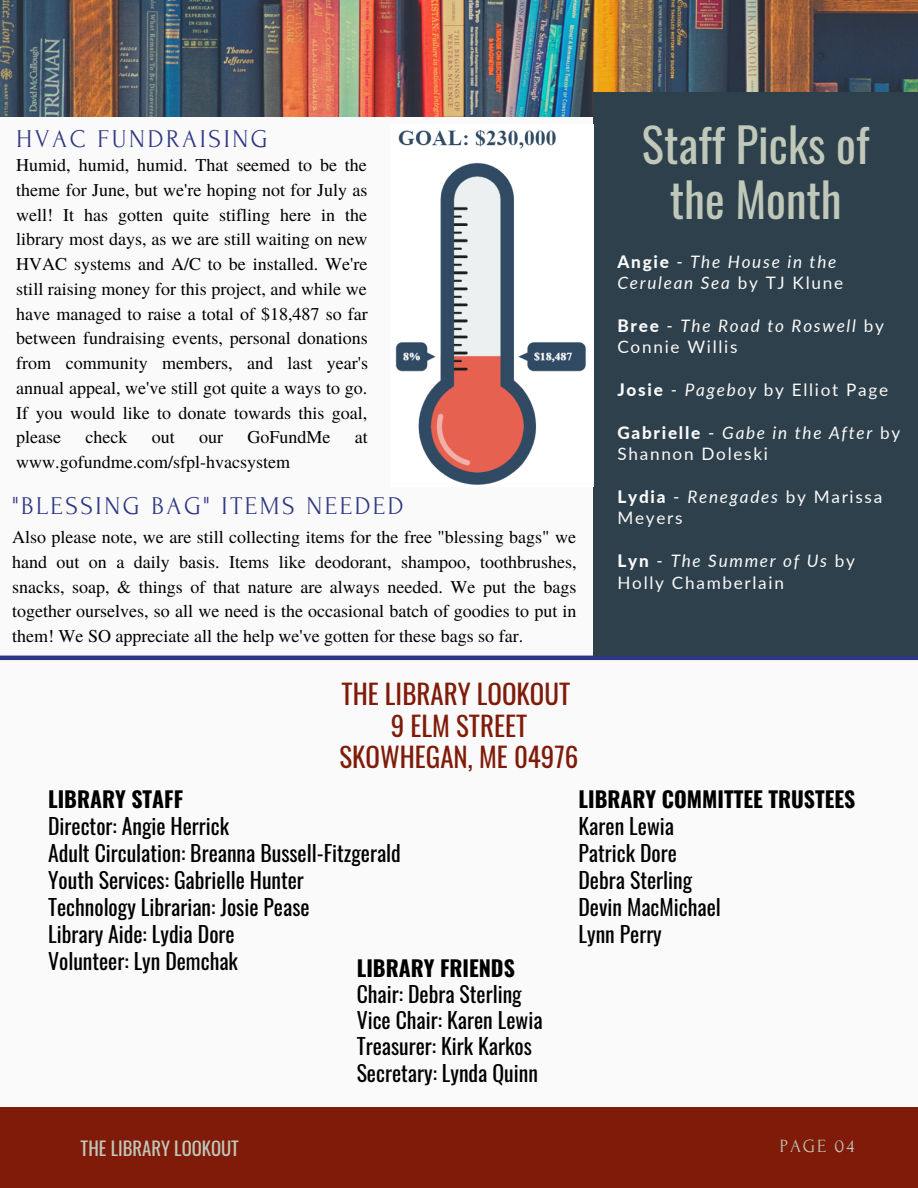
<style>
.page{position:relative;width:918px;height:1188px;background:#fafafa}
.page>*{position:absolute;margin:0;border:0;box-sizing:border-box;transform-origin:0 0}
.t1{font:46.65px "Oswald";color:#c0c8ba}
.t2{font:27px "Oswald";color:#801b09}
.t3{font:25.5px "Forum";letter-spacing:.1em;color:#2e3784}
.t4{font:21.75px "Oswald";color:#000}
.t5{font:700 21.75px "Oswald";color:#000}
.t6{font:18.75px "Oswald";color:#c0c8ba}
.t7{font:18.6px "Forum";letter-spacing:.1em;color:#c0c8ba}
.t8{font:18px/24.8px "Te X Gyre Termes";color:#000;text-align:justify}
.t9{font:17.1px/21.3px "Lato";letter-spacing:.1em;color:#fafafa}
.t10{font:italic 17.1px/21.3px "Lato";letter-spacing:.1em;color:#fafafa}
.s1{font-weight:800;font-style:normal}
.s2{font-style:normal}
.s3{font-weight:800}
.s4{font-style:italic}
</style>
<div class="page">
<div style="left:0;top:1107px;width:918px;height:81px;background:#801b09"></div>
<img style="left:0;top:0;width:918px;height:116px">
<hr style="left:0;top:656px;width:918px;height:4px;background:#2e3784">
<div style="left:594px;top:92px;width:324px;height:563px;background:#2e404b"></div>
<img style="left:395px;top:130px;width:191px;height:355px">
<p class="t3" style="left:16px;top:125px;width:253px">HVAC FUNDRAISING</p>
<p class="t8" style="left:16px;top:152px;width:353px">Humid, humid, humid. That seemed to be the theme for June, but we're hoping not for July as well! It has gotten quite stifling here in the library most days, as we are still waiting on new HVAC systems and A/C to be installed. We're still raising money for this project, and while we have managed to raise a total of $18,487 so far between fundraising events, personal donations from community members, and last year's annual appeal, we've still got quite a ways to go.<br>If you would like to donate towards this goal, please</p>
<p class="t8" style="left:86px;top:424px;width:43px">check</p>
<p class="t8" style="left:152px;top:424px;width:25px">out</p>
<p class="t8" style="left:199px;top:424px;width:25px">our</p>
<p class="t8" style="left:247px;top:424px;width:84px">GoFundMe</p>
<p class="t8" style="left:355px;top:424px;width:14px">at</p>
<p class="t8" style="left:16px;top:449px;width:275px">www.gofundme.com/sfpl-hvacsystem</p>
<p class="t3" style="left:12px;top:492px;width:393px">"BLESSING BAG" ITEMS NEEDED</p>
<p class="t8" style="left:12px;top:524px;width:566px">Also please note, we are still collecting items for the free "blessing bags" we hand out on a daily basis. Items like deodorant, shampoo, toothbrushes, snacks, soap, &amp; things of that nature are always needed. We put the bags together ourselves, so all we need is the occasional batch of goodies to put in them! We SO appreciate all the help we've gotten for these bags so far.</p>
<p class="t2" style="left:342px;top:673px;width:230px">THE LIBRARY LOOKOUT</p>
<p class="t2" style="left:391px;top:704px;width:138px">9 ELM STREET</p>
<p class="t2" style="left:340px;top:736px;width:240px">SKOWHEGAN, ME 04976</p>
<p class="t1" style="left:642px;top:108px;width:229px">Staff Picks of</p>
<p class="t1" style="left:670px;top:164px;width:173px">the Month</p>
<p class="t10" style="left:617px;top:251px;width:227px"><span class="s1">Angie</span> <span class="s2">-</span> The House in the<br>Cerulean Sea <span class="s2">by TJ Klune</span></p>
<p class="t10" style="left:617px;top:315px;width:268px"><span class="s1">Bree</span> <span class="s2">-</span> The Road to Roswell <span class="s2">by<br>Connie Willis</span></p>
<p class="t9" style="left:617px;top:379px;width:272px"><span class="s3">Josie</span> - <span class="s4">Pageboy</span> by Elliot Page</p>
<p class="t9" style="left:617px;top:422px;width:284px"><span class="s3">Gabrielle</span> - <span class="s4">Gabe in the After</span> by<br>Shannon Doleski</p>
<p class="t9" style="left:617px;top:486px;width:266px"><span class="s3">Lydia</span> - <span class="s4">Renegades</span> by Marissa<br>Meyers</p>
<p class="t9" style="left:617px;top:550px;width:239px"><span class="s3">Lyn</span> - <span class="s4">The Summer of Us</span> by<br>Holly Chamberlain</p>
<p class="t5" style="left:48px;top:782px;width:137px">LIBRARY STAFF</p>
<p class="t4" style="left:48px;top:809px;width:183px">Director: Angie Herrick</p>
<p class="t4" style="left:48px;top:836px;width:354px">Adult Circulation: Breanna Bussell-Fitzgerald</p>
<p class="t4" style="left:48px;top:863px;width:257px">Youth Services: Gabrielle Hunter</p>
<p class="t4" style="left:48px;top:890px;width:263px">Technology Librarian: Josie Pease</p>
<p class="t4" style="left:48px;top:917px;width:188px">Library Aide: Lydia Dore</p>
<p class="t4" style="left:48px;top:944px;width:191px">Volunteer: Lyn Demchak</p>
<p class="t5" style="left:357px;top:951px;width:160px">LIBRARY FRIENDS</p>
<p class="t4" style="left:357px;top:977px;width:166px">Chair: Debra Sterling</p>
<p class="t4" style="left:357px;top:1003px;width:187px">Vice Chair: Karen Lewia</p>
<p class="t4" style="left:357px;top:1029px;width:177px">Treasurer: Kirk Karkos</p>
<p class="t4" style="left:357px;top:1056px;width:183px">Secretary: Lynda Quinn</p>
<p class="t5" style="left:579px;top:782px;width:278px">LIBRARY COMMITTEE TRUSTEES</p>
<p class="t4" style="left:579px;top:809px;width:97px">Karen Lewia</p>
<p class="t4" style="left:579px;top:836px;width:100px">Patrick Dore</p>
<p class="t4" style="left:579px;top:863px;width:115px">Debra Sterling</p>
<p class="t4" style="left:579px;top:890px;width:144px">Devin MacMichael</p>
<p class="t4" style="left:579px;top:917px;width:85px">Lynn Perry</p>
<p class="t6" style="left:81px;top:1134px;width:160px">THE LIBRARY LOOKOUT</p>
<p class="t7" style="left:780px;top:1136px;width:76px">PAGE 04</p>
</div>
